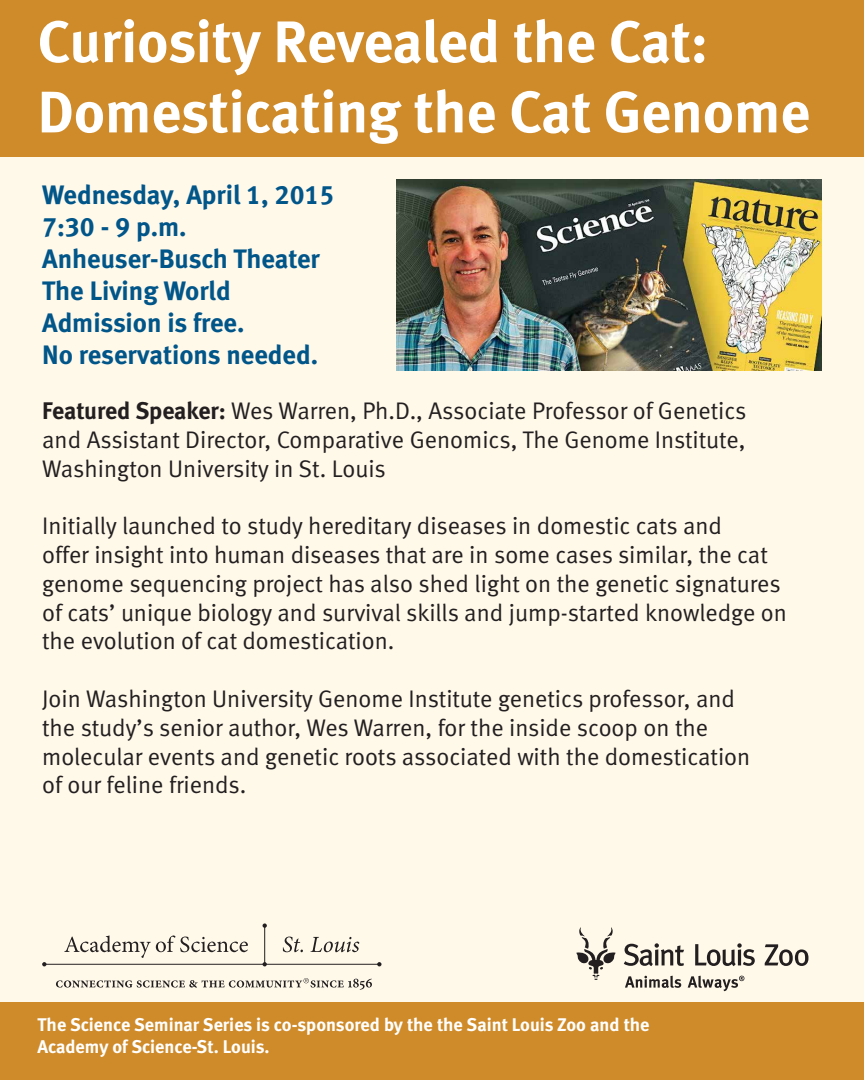
<style>
.page{position:relative;width:864px;height:1080px;background:#fff}
.page>*{position:absolute;margin:0;border:0;box-sizing:border-box;transform-origin:0 0}
.t1{font:58.57px/70.3px "Meta Bold LF";color:#fff}
.t2{font:26.62px/32px "Meta Bold LF";color:#005589}
.t3{font:24px/28.8px "Meta Normal LF";color:#231f20}
.t4{font:18.3px/22px "Meta Bold LF";color:#fff}
.s1{font-family:"Meta Bold LF"}
</style>
<div class="page">
<div style="left:0;top:143px;width:864px;height:937px;background:#fff9ea"></div>
<div style="left:0;top:0;width:864px;height:156px;background:#cf8b2a"></div>
<svg style="left:625px;top:976px;width:56px;height:12px"></svg>
<svg style="left:624px;top:943px;width:60px;height:23px"></svg>
<svg style="left:695px;top:943px;width:60px;height:23px"></svg>
<svg style="left:765px;top:944px;width:43px;height:22px"></svg>
<svg style="left:576px;top:927px;width:39px;height:53px"></svg>
<svg style="left:688px;top:976px;width:56px;height:15px"></svg>
<div style="left:0;top:1002px;width:864px;height:78px;background:#cf8b2a"></div>
<hr style="left:44px;top:964px;width:335px;height:1px;background:#231f20">
<svg style="left:42px;top:962px;width:4px;height:4px"></svg>
<svg style="left:377px;top:962px;width:5px;height:4px"></svg>
<hr style="left:264px;top:926px;width:1px;height:38px;background:#231f20">
<svg style="left:64px;top:935px;width:184px;height:23px"></svg>
<svg style="left:283px;top:937px;width:20px;height:15px"></svg>
<svg style="left:310px;top:937px;width:49px;height:15px"></svg>
<svg style="left:263px;top:923px;width:4px;height:5px"></svg>
<svg style="left:56px;top:978px;width:316px;height:12px"></svg>
<img style="left:397px;top:180px;width:425px;height:191px">
<h1 class="t1" style="left:38px;top:6px;width:774px">Curiosity Revealed the Cat:<br>Domesticating the Cat Genome</h1>
<p class="t2" style="left:42px;top:179px;width:294px">Wednesday, April 1, 2015<br>7:30 - 9 p.m.<br>Anheuser-Busch Theater<br>The Living World<br>Admission is free.<br>No reservations needed.</p>
<p class="t3" style="left:42px;top:396px;width:706px;text-align:justify"><span class="s1">Featured Speaker:</span> Wes Warren, Ph.D., Associate Professor of Genetics and Assistant Director, Comparative Genomics, The Genome Institute, Washington University in St. Louis</p>
<p class="t3" style="left:42px;top:511px;width:746px">Initially launched to study hereditary diseases in domestic cats and<br>offer insight into human diseases that are in some cases similar, the cat genome sequencing project has also shed light on the genetic signatures of cats’ unique biology and survival skills and jump-started knowledge on the evolution of cat domestication.</p>
<p class="t3" style="left:42px;top:684px;width:710px">Join Washington University Genome Institute genetics professor, and the study’s senior author, Wes Warren, for the inside scoop on the molecular events and genetic roots associated with the domestication of our feline friends.</p>
<p class="t4" style="left:38px;top:1014px;width:613px">The Science Seminar Series is co-sponsored by the the Saint Louis Zoo and the<br>Academy of Science-St. Louis.</p>
</div>
